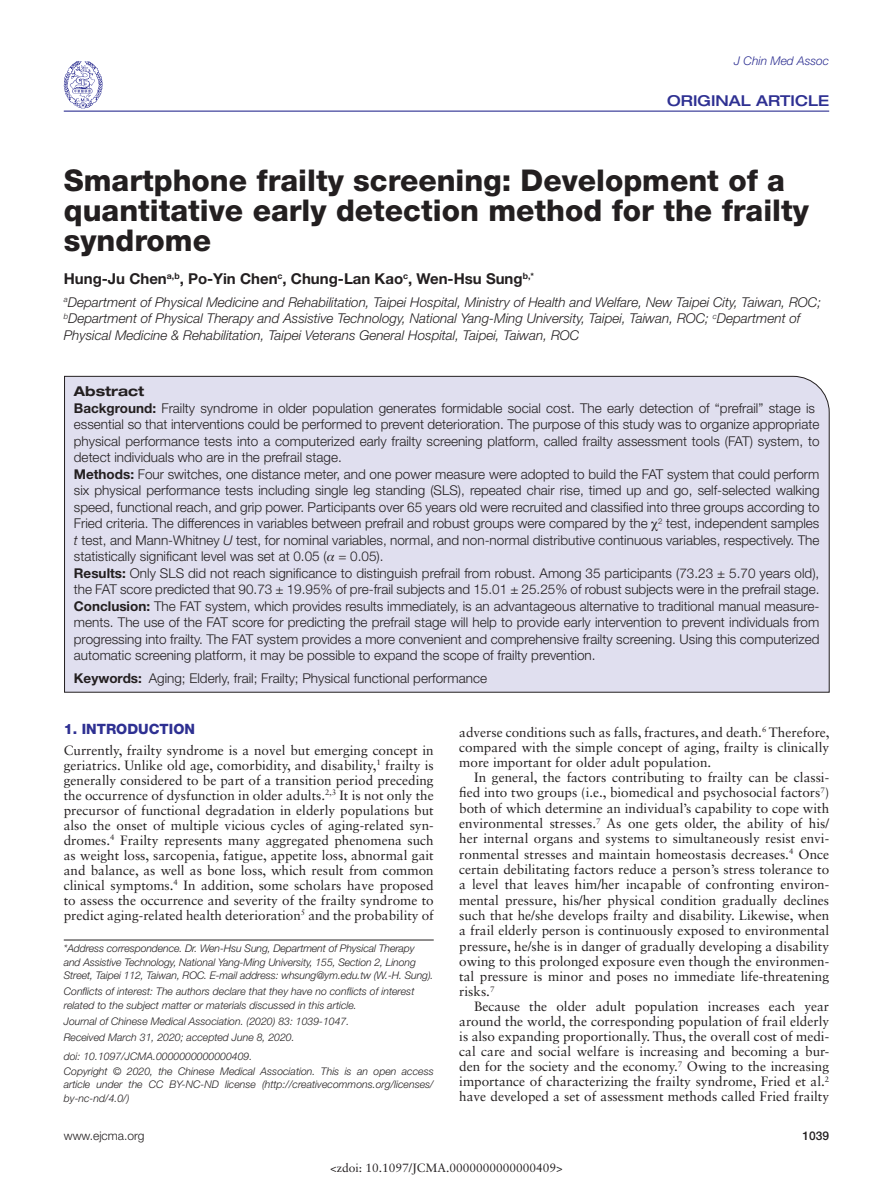
<style>
.page{position:relative;width:893px;height:1191px;background:#fff}
.page>*{position:absolute;margin:0;border:0;box-sizing:border-box;transform-origin:0 0}
.t1{font:800 30px/30px "Helvetica Neue LT Std";color:#231f20}
.t2{font:700 15px "Helvetica Neue LT Std";color:#231f20}
.t3{font:500 expanded 15px "Helvetica Neue LT Std";color:#2e3092}
.t4{font:800 14.25px "Helvetica Neue LT Std";color:#2e3092}
.t5{font:13.5px/15px "Sabon LT Std";color:#231f20;text-align:justify}
.t6{font:300 13.5px/16.5px "Helvetica Neue LT Std";color:#231f20}
.t7{font:italic 300 13.5px/16.5px "Helvetica Neue LT Std";color:#231f20}
.t8{font:12px "Sabon LT Std";color:#231f20}
.t9{font:italic 300 12px "Helvetica Neue LT Std";color:#2e3092}
.t10{font:300 12px "Helvetica Neue LT Std";color:#231f20}
.t11{font:500 12px "Helvetica Neue LT Std";color:#231f20}
.t12{font:italic 300 10.5px/13.5px "Helvetica Neue LT Std";color:#231f20}
.s1{font-weight:700;font-stretch:expanded}
.s2{font-weight:700}
.s3{font-family:"Gandhari Unicode";font-weight:400}
.s4{font-style:italic}
.s5{font-family:"Gandhari Unicode";font-weight:400;font-style:italic}
</style>
<div class="page">
<hr style="left:64px;top:111px;width:765px;height:1px;background:#2e3092">
<svg style="left:64px;top:61px;width:39px;height:47px"></svg>
<hr style="left:64px;top:939px;width:370px;height:1px;background:#231f20">
<div style="left:64px;top:375px;width:766px;height:318px;background:#e0dfef"></div>
<p class="t9" style="left:734px;top:54px;width:96px">J Chin Med Assoc</p>
<p class="t3" style="left:667px;top:91px;width:163px">ORIGINAL ARTICLE</p>
<h1 class="t1" style="left:64px;top:166px;width:747px">Smartphone frailty screening: Development of a quantitative early detection method for the frailty syndrome</h1>
<p class="t2" style="left:64px;top:269px;width:472px">Hung-Ju Chen<sup>a,b</sup>, Po-Yin Chen<sup>c</sup>, Chung-Lan Kao<sup>c</sup>, Wen-Hsu Sung<sup>b,*</sup></p>
<p class="t7" style="left:64px;top:294px;width:759px"><sup>a</sup>Department of Physical Medicine and Rehabilitation, Taipei Hospital, Ministry of Health and Welfare, New Taipei City, Taiwan, ROC; <sup>b</sup>Department of Physical Therapy and Assistive Technology, National Yang-Ming University, Taipei, Taiwan, ROC; <sup>c</sup>Department of<br>Physical Medicine &amp; Rehabilitation, Taipei Veterans General Hospital, Taipei, Taiwan, ROC</p>
<p class="t6" style="left:74px;top:383px;width:747px"><span class="s1">Abstract<br></span><span class="s2">Background:</span> Frailty syndrome in older population generates formidable social cost. The early detection of “prefrail” stage is essential so that interventions could be performed to prevent deterioration. The purpose of this study was to organize appropriate physical performance tests into a computerized early frailty screening platform, called frailty assessment tools (FAT) system, to detect individuals who are in the prefrail stage.<br><span class="s2">Methods:</span> Four switches, one distance meter, and one power measure were adopted to build the FAT system that could perform six physical performance tests including single leg standing (SLS), repeated chair rise, timed up and go, self-selected walking speed, functional reach, and grip power. Participants over 65 years old were recruited and classified into three groups according to Fried criteria. The differences in variables between prefrail and robust groups were compared by the <span class="s3">χ</span><sup>2</sup> test, independent samples <span class="s4">t</span> test, and Mann-Whitney <span class="s4">U</span> test, for nominal variables, normal, and non-normal distributive continuous variables, respectively. The statistically significant level was set at 0.05 (<span class="s5">α</span> = 0.05).<br><span class="s2">Results:</span> Only SLS did not reach significance to distinguish prefrail from robust. Among 35 participants (73.23 ± 5.70 years old), the FAT score predicted that 90.73 ± 19.95% of pre-frail subjects and 15.01 ± 25.25% of robust subjects were in the prefrail stage.<br><span class="s2">Conclusion:</span> The FAT system, which provides results immediately, is an advantageous alternative to traditional manual measure&shy;ments. The use of the FAT score for predicting the prefrail stage will help to provide early intervention to prevent individuals from progressing into frailty. The FAT system provides a more convenient and comprehensive frailty screening. Using this computerized automatic screening platform, it may be possible to expand the scope of frailty prevention.</p>
<p class="t6" style="left:74px;top:669px;width:415px"><span class="s2">Keywords:</span> Aging; Elderly, frail; Frailty; Physical functional performance</p>
<p class="t4" style="left:64px;top:720px;width:133px">1. INTRODUCTION</p>
<p class="t5" style="left:64px;top:742px;width:371px">Currently, frailty syndrome is a novel but emerging concept in geriatrics. Unlike old age, comorbidity, and disability,<sup>1</sup> frailty is generally considered to be part of a transition period preceding the occurrence of dysfunction in older adults.<sup>2,3</sup> It is not only the precursor of functional degradation in elderly populations but also the onset of multiple vicious cycles of aging-related syn&shy;dromes.<sup>4</sup> Frailty represents many aggregated phenomena such as weight loss, sarcopenia, fatigue, appetite loss, abnormal gait and balance, as well as bone loss, which result from common clinical symptoms.<sup>4</sup> In addition, some scholars have proposed to assess the occurrence and severity of the frailty syndrome to predict aging-related health deterioration<sup>5</sup> and the probability of</p>
<p class="t12" style="left:64px;top:941px;width:371px">*Address correspondence. Dr. Wen-Hsu Sung, Department of Physical Therapy and Assistive Technology, National Yang-Ming University, 155, Section 2, Linong<br>Street, Taipei 112, Taiwan, ROC. E-mail address: whsung@ym.edu.tw (W.-H. Sung).</p>
<p class="t12" style="left:64px;top:984px;width:352px">Conflicts of interest: The authors declare that they have no conflicts of interest related to the subject matter or materials discussed in this article.</p>
<p class="t12" style="left:64px;top:1013px;width:287px;line-height:15.9px">Journal of Chinese Medical Association. (2020) 83: 1039-1047.<br>Received March 31, 2020; accepted June 8, 2020.</p>
<p class="t12" style="left:64px;top:1048px;width:371px;line-height:15px">doi: 10.1097/JCMA.0000000000000409.<br>Copyright © 2020, the Chinese Medical Association. This is an open access</p>
<p class="t12" style="left:64px;top:1077px;width:371px">article under the CC BY-NC-ND license (http://creativecommons.org/licenses/ by-nc-nd/4.0/)</p>
<p class="t5" style="left:459px;top:724px;width:372px">adverse conditions such as falls, fractures, and death.<sup>6</sup> Therefore, compared with the simple concept of aging, frailty is clinically more important for older adult population.</p>
<p class="t5" style="left:459px;top:769px;width:371px;text-indent:15px">In general, the factors contributing to frailty can be classi&shy;fied into two groups (i.e., biomedical and psychosocial factors<sup>7</sup>) both of which determine an individual’s capability to cope with environmental stresses.<sup>7</sup> As one gets older, the ability of his/ her internal organs and systems to simultaneously resist envi&shy;ronmental stresses and maintain homeostasis decreases.<sup>4</sup> Once certain debilitating factors reduce a person’s stress tolerance to a level that leaves him/her incapable of confronting environ&shy;mental pressure, his/her physical condition gradually declines such that he/she develops frailty and disability. Likewise, when a frail elderly person is continuously exposed to environmental pressure, he/she is in danger of gradually developing a disability owing to this prolonged exposure even though the environmen&shy;tal pressure is minor and poses no immediate life-threatening risks.<sup>7</sup></p>
<p class="t5" style="left:459px;top:999px;width:371px;text-indent:15px">Because the older adult population increases each year around the world, the corresponding population of frail elderly is also expanding proportionally. Thus, the overall cost of medi&shy;cal care and social welfare is increasing and becoming a bur&shy;den for the society and the economy.<sup>7</sup> Owing to the increasing importance of characterizing the frailty syndrome, Fried et al.<sup>2 </sup>have developed a set of assessment methods called Fried frailty</p>
<p class="t10" style="left:64px;top:1128px;width:82px">www.ejcma.org</p>
<p class="t11" style="left:802px;top:1128px;width:28px">1039</p>
<p class="t8" style="left:330px;top:1160px;width:234px">&lt;zdoi: 10.1097/JCMA.0000000000000409&gt;</p>
</div>
